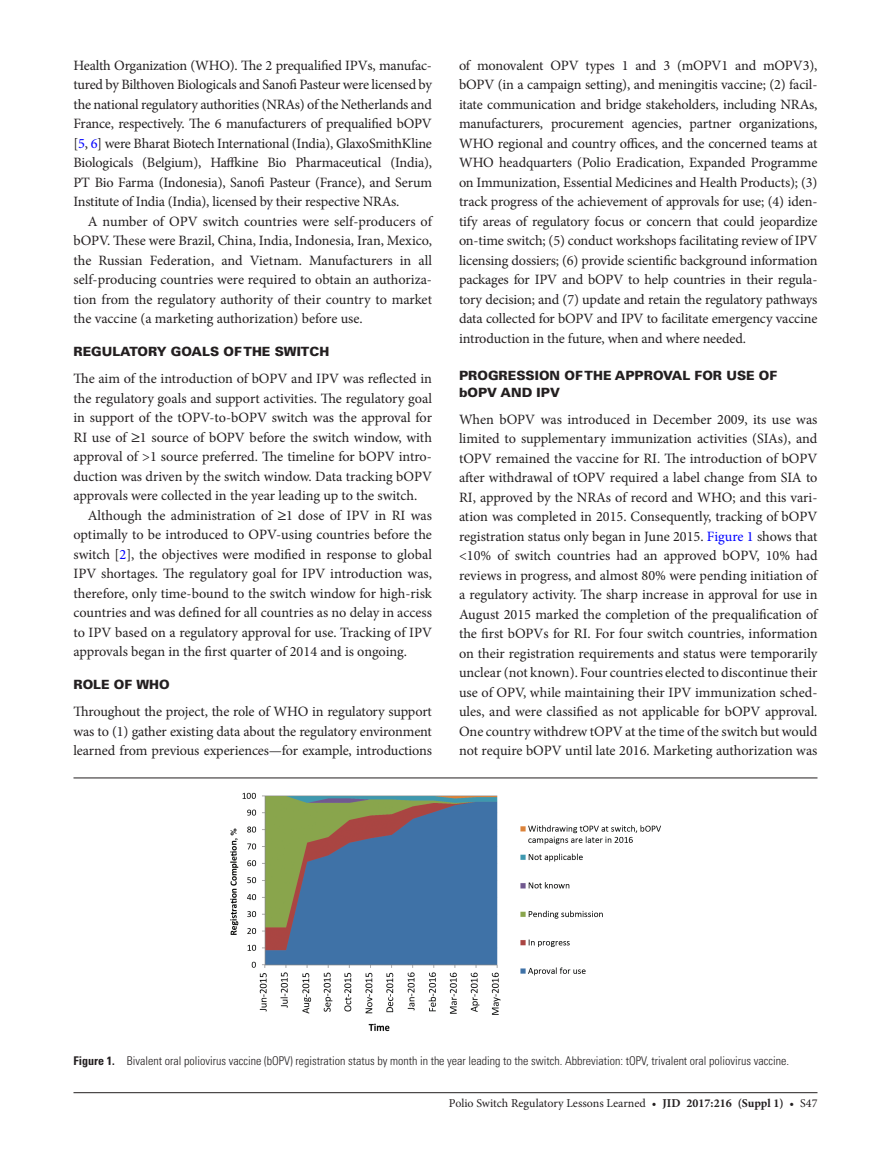
<style>
.page{position:relative;width:891px;height:1174px;background:#fff}
.page>*{position:absolute;margin:0;border:0;box-sizing:border-box;transform-origin:0 0}
.t1{font:14.25px/19.5px "Minion Pro";letter-spacing:-.01em;color:#231f20;text-align:justify}
.t2{font:900 12.75px/16.5px "Univers LT Std";color:#231f20}
.t3{font:300 condensed 12px "Univers LT Std";color:#231f20}
.t4{font:12px "Minion Pro";color:#231f20}
.s1{color:#00f}
.s2{font-family:"Gandhari Unicode"}
.s3{font-weight:700}
</style>
<div class="page">
<hr style="left:73px;top:1092px;width:744px;height:1px;background:#231f20">
<hr style="left:73px;top:778px;width:744px;height:1px;background:#231f20">
<img style="left:230px;top:793px;width:431px;height:239px">
<p class="t1" style="left:73px;top:55px;width:360px">Health Organization (WHO). The 2 prequalified IPVs, manufac&shy;tured by Bilthoven Biologicals and Sanofi Pasteur were licensed by the national regulatory authorities (NRAs) of the Netherlands and France, respectively. The 6 manufacturers of prequalified bOPV [<span class="s1">5</span>, <span class="s1">6</span>] were Bharat Biotech International (India), GlaxoSmithKline Biologicals (Belgium), Haffkine Bio Pharmaceutical (India), PT Bio Farma (Indonesia), Sanofi Pasteur (France), and Serum Institute of India (India), licensed by their respective NRAs.</p>
<p class="t1" style="left:73px;top:211px;width:360px;text-indent:14px">A number of OPV switch countries were self-producers of bOPV. These were Brazil, China, India, Indonesia, Iran, Mexico, the Russian Federation, and Vietnam. Manufacturers in all self-producing countries were required to obtain an authoriza&shy;tion from the regulatory authority of their country to market the vaccine (a marketing authorization) before use.</p>
<p class="t2" style="left:73px;top:343px;width:257px">REGULATORY GOALS OF THE SWITCH</p>
<p class="t1" style="left:73px;top:369px;width:360px">The aim of the introduction of bOPV and IPV was reflected in the regulatory goals and support activities. The regulatory goal in support of the tOPV-to-bOPV switch was the approval for RI use of <span class="s2">≥</span>1 source of bOPV before the switch window, with approval of &gt;1 source preferred. The timeline for bOPV intro&shy;duction was driven by the switch window. Data tracking bOPV approvals were collected in the year leading up to the switch.</p>
<p class="t1" style="left:73px;top:505px;width:360px;text-indent:14px">Although the administration of <span class="s2">≥</span>1 dose of IPV in RI was optimally to be introduced to OPV-using countries before the switch [<span class="s1">2</span>], the objectives were modified in response to global IPV shortages. The regulatory goal for IPV introduction was, therefore, only time-bound to the switch window for high-risk countries and was defined for all countries as no delay in access to IPV based on a regulatory approval for use. Tracking of IPV approvals began in the first quarter of 2014 and is ongoing.</p>
<p class="t2" style="left:73px;top:676px;width:98px">ROLE OF WHO</p>
<p class="t1" style="left:73px;top:702px;width:360px">Throughout the project, the role of WHO in regulatory support was to (1) gather existing data about the regulatory environment learned from previous experiences—for example, introductions</p>
<p class="t1" style="left:459px;top:55px;width:360px">of monovalent OPV types 1 and 3 (mOPV1 and mOPV3), bOPV (in a campaign setting), and meningitis vaccine; (2) facil&shy;itate communication and bridge stakeholders, including NRAs, manufacturers, procurement agencies, partner organizations, WHO regional and country offices, and the concerned teams at WHO headquarters (Polio Eradication, Expanded Programme on Immunization, Essential Medicines and Health Products); (3) track progress of the achievement of approvals for use; (4) iden&shy;tify areas of regulatory focus or concern that could jeopardize on-time switch; (5) conduct workshops facilitating review of IPV licensing dossiers; (6) provide scientific background information packages for IPV and bOPV to help countries in their regula&shy;tory decision; and (7) update and retain the regulatory pathways data collected for bOPV and IPV to facilitate emergency vaccine introduction in the future, when and where needed.</p>
<p class="t2" style="left:459px;top:367px;width:320px">PROGRESSION OF THE APPROVAL FOR USE OF bOPV AND IPV</p>
<p class="t1" style="left:459px;top:409px;width:360px">When bOPV was introduced in December 2009, its use was limited to supplementary immunization activities (SIAs), and tOPV remained the vaccine for RI. The introduction of bOPV after withdrawal of tOPV required a label change from SIA to RI, approved by the NRAs of record and WHO; and this vari&shy;ation was completed in 2015. Consequently, tracking of bOPV registration status only began in June 2015. <span class="s1">Figure 1</span> shows that &lt;10% of switch countries had an approved bOPV, 10% had reviews in progress, and almost 80% were pending initiation of a regulatory activity. The sharp increase in approval for use in August 2015 marked the completion of the prequalification of the first bOPVs for RI. For four switch countries, information on their registration requirements and status were temporarily unclear (not known). Four countries elected to discontinue their use of OPV, while maintaining their IPV immunization sched&shy;ules, and were classified as not applicable for bOPV approval.<br>One country withdrew tOPV at the time of the switch but would not require bOPV until late 2016. Marketing authorization was</p>
<p class="t3" style="left:73px;top:1053px;width:717px"><span class="s3">Figure 1.</span> Bivalent oral poliovirus vaccine (bOPV) registration status by month in the year leading to the switch. Abbreviation: tOPV, trivalent oral poliovirus vaccine.</p>
<p class="t4" style="left:449px;top:1095px;width:370px">Polio Switch Regulatory Lessons Learned • <span class="s3">JID 2017:216 (Suppl 1)</span> • S47</p>
</div>
